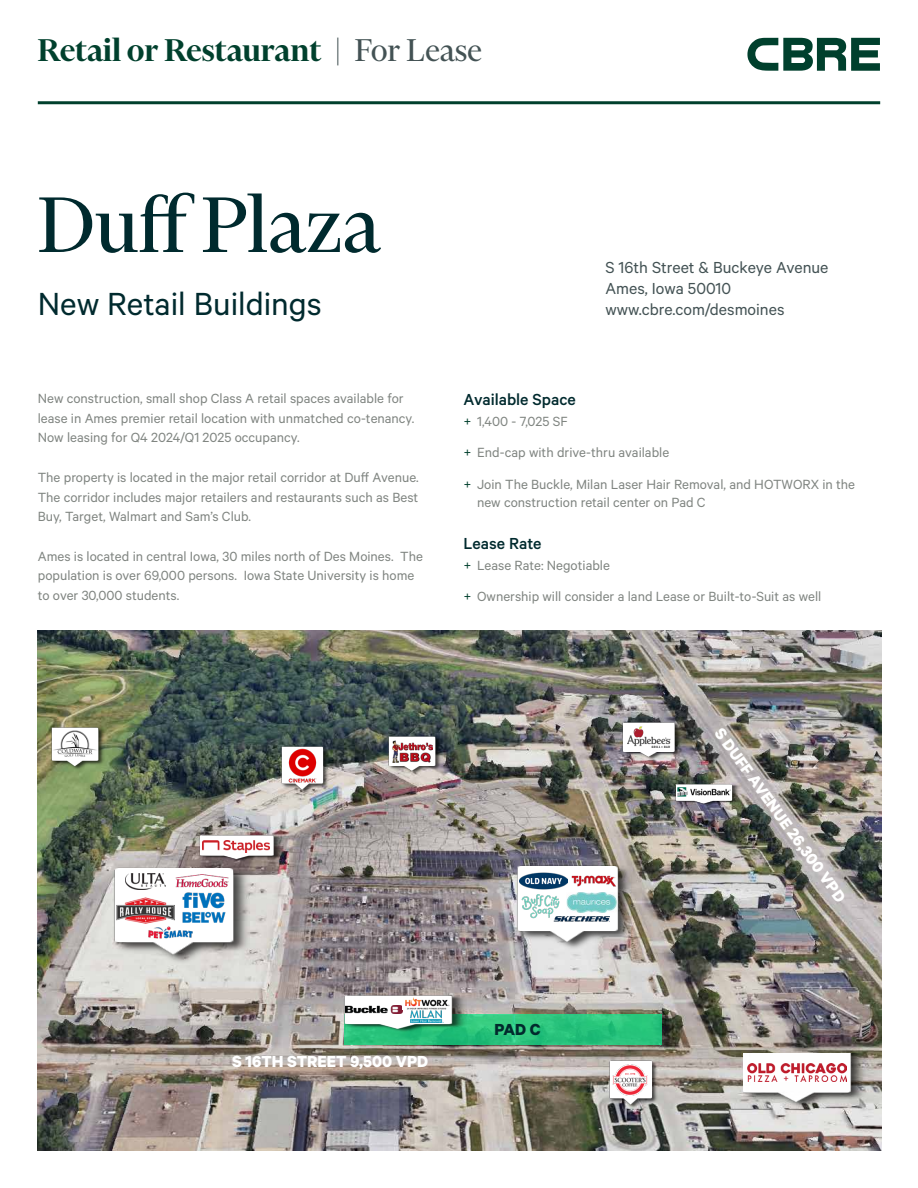
<style>
.page{position:relative;width:918px;height:1188px;background:#fff}
.page>*{position:absolute;margin:0;border:0;box-sizing:border-box;transform-origin:0 0}
.t1{font:90px "Financier Display";color:#002a2e}
.t2{font:600 36px "Financier Display";color:#00402d}
.t3{font:36px "Calibre";color:#002a2e}
.t4{font:18px/21px "Calibre";color:#435254}
.t5{font:700 18px "Calibre";color:#fff}
.t6{font:500 18px "Calibre";color:#002a2e}
.t7{font:700 18px "Calibre";color:#012a2d}
.t8{font:15px/19.5px "Calibre";color:#808581}
.s1{font-weight:400;color:#435254}
.s2{color:#00402d}
</style>
<div class="page">
<svg style="left:747px;top:38px;width:133px;height:33px"></svg>
<hr style="left:38px;top:101px;width:842px;height:3px;background:#00402d">
<img style="left:38px;top:631px;width:844px;height:519px">
<img style="left:199px;top:836px;width:85px;height:26px">
<img style="left:113px;top:868px;width:136px;height:97px">
<img style="left:281px;top:784px;width:48px;height:11px">
<img style="left:388px;top:737px;width:53px;height:38px">
<img style="left:622px;top:723px;width:60px;height:37px">
<img style="left:675px;top:784px;width:65px;height:21px">
<img style="left:51px;top:727px;width:53px;height:44px">
<img style="left:744px;top:1053px;width:122px;height:56px">
<img style="left:516px;top:866px;width:116px;height:84px">
<img style="left:747px;top:1063px;width:99px;height:18px">
<img style="left:519px;top:892px;width:43px;height:28px">
<img style="left:269px;top:747px;width:66px;height:37px">
<img style="left:52px;top:730px;width:45px;height:26px">
<img style="left:177px;top:892px;width:54px;height:31px">
<img style="left:174px;top:871px;width:56px;height:19px">
<img style="left:566px;top:892px;width:51px;height:21px">
<img style="left:519px;top:873px;width:48px;height:17px">
<img style="left:147px;top:927px;width:47px;height:12px">
<img style="left:117px;top:895px;width:57px;height:31px">
<img style="left:549px;top:916px;width:60px;height:6px">
<img style="left:571px;top:876px;width:45px;height:11px">
<img style="left:678px;top:787px;width:53px;height:10px">
<img style="left:627px;top:726px;width:43px;height:21px">
<img style="left:203px;top:840px;width:66px;height:12px">
<img style="left:126px;top:873px;width:40px;height:16px">
<img style="left:393px;top:740px;width:39px;height:22px">
<img style="left:609px;top:1061px;width:48px;height:48px">
<img style="left:613px;top:1065px;width:34px;height:30px">
<svg style="left:344px;top:1014px;width:317px;height:31px;background:#29c47c"></svg>
<img style="left:343px;top:995px;width:124px;height:38px">
<img style="left:346px;top:1005px;width:57px;height:9px">
<img style="left:411px;top:1010px;width:33px;height:13px">
<img style="left:403px;top:997px;width:47px;height:13px">
<h2 class="t2" style="left:38px;top:26px;width:446px">Retail or Restaurant <span class="s1">| For Lease</span></h2>
<h1 class="t1" style="left:38px;top:178px;width:343px">Duff Plaza</h1>
<h2 class="t3" style="left:38px;top:283px;width:286px">New Retail Buildings</h2>
<p class="t4" style="left:606px;top:256px;width:224px">S 16th Street &amp; Buckeye Avenue<br>Ames, Iowa 50010 www.cbre.com/desmoines</p>
<p class="t8" style="left:38px;top:389px;width:378px">New construction, small shop Class A retail spaces available for lease in Ames premier retail location with unmatched co-tenancy.<br>Now leasing for Q4 2024/Q1 2025 occupancy.</p>
<p class="t8" style="left:38px;top:467px;width:382px;text-align:justify">The property is located in the major retail corridor at Duff Avenue.<br>The corridor includes major retailers and restaurants such as Best Buy, Target, Walmart and Sam’s Club.</p>
<p class="t8" style="left:38px;top:546px;width:387px">Ames is located in central Iowa, 30 miles north of Des Moines. The population is over 69,000 persons. Iowa State University is home to over 30,000 students.</p>
<p class="t6" style="left:464px;top:389px;width:114px">Available Space</p>
<p class="t8" style="left:464px;top:405px;width:393px;line-height:31.5px"><span class="s2">+</span> 1,400 - 7,025 SF<br><span class="s2">+</span> End-cap with drive-thru available<br><span class="s2">+</span> Join The Buckle, Milan Laser Hair Removal, and HOTWORX in the</p>
<p class="t8" style="left:477px;top:492px;width:230px">new construction retail center on Pad C</p>
<p class="t6" style="left:464px;top:533px;width:80px">Lease Rate</p>
<p class="t8" style="left:464px;top:549px;width:359px;line-height:31.5px"><span class="s2">+</span> Lease Rate: Negotiable<br><span class="s2">+</span> Ownership will consider a land Lease or Built-to-Suit as well</p>
<p class="t5" style="left:232px;top:1051px;width:198px">S 16TH STREET 9,500 VPD</p>
<p class="t7" style="left:494px;top:1019px;width:48px">PAD C</p>
<p class="t5" style="left:727px;top:723px;width:212px;rotate:54deg">S DUFF AVENUE 26,300 VPD</p>
</div>
